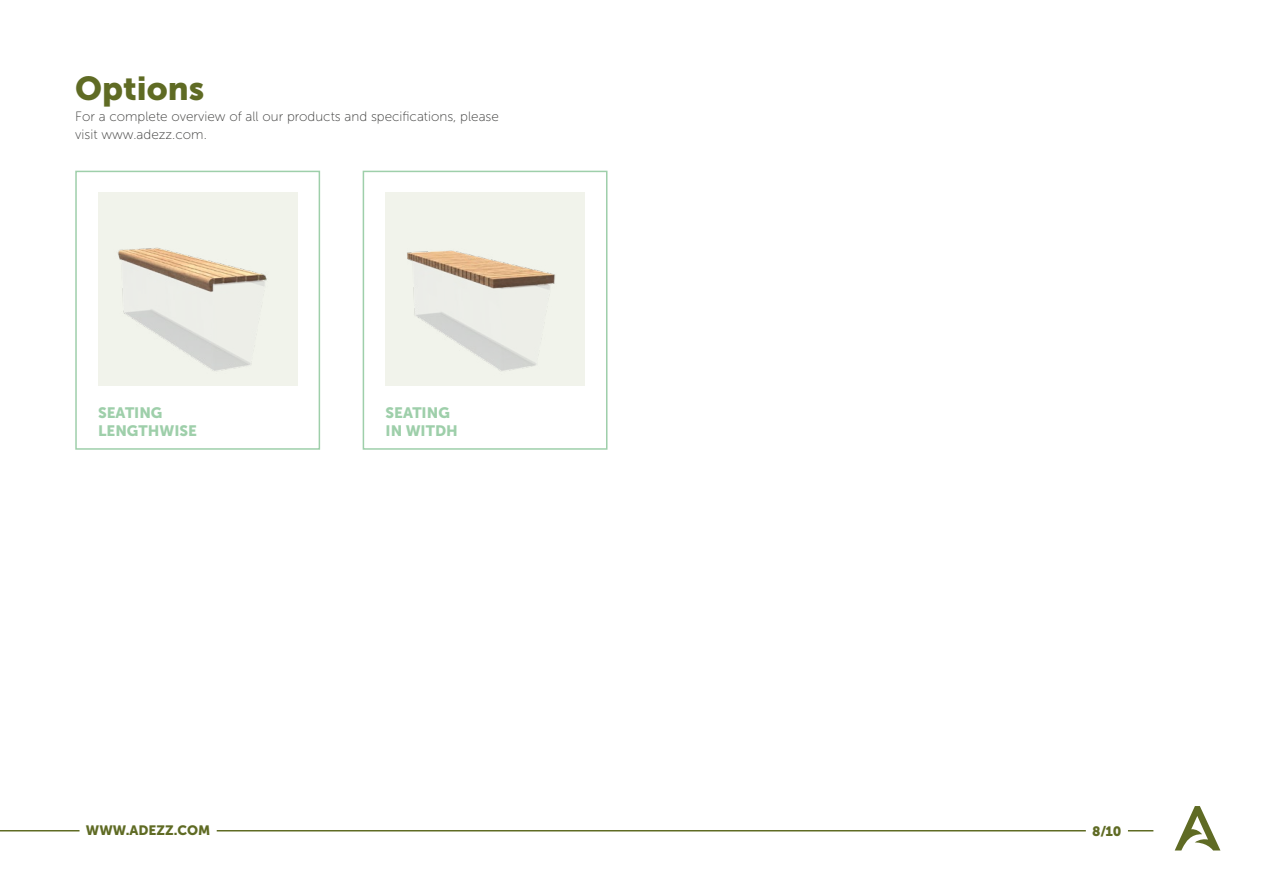
<style>
.page{position:relative;width:1263px;height:893px;background:#fff}
.page>*{position:absolute;margin:0;border:0;box-sizing:border-box;transform-origin:0 0}
.t1{font:33px "Museo Sans 900";color:#5f6b24}
.t2{font:15px/18px "Museo Sans 900";color:#9ecfaa}
.t3{font:13.5px/18px "Museo Sans 100";color:#3c3c3b}
.t4{font:13.5px "Museo Sans 900";color:#5f6b24}
</style>
<div class="page">
<svg style="left:1175px;top:806px;width:45px;height:44px"></svg>
<svg style="left:1128px;top:830px;width:25px;height:1px"></svg>
<hr style="left:0;top:830px;width:80px;height:1px;background:#5f6b24">
<hr style="left:217px;top:830px;width:869px;height:1px;background:#5f6b24">
<div style="left:75px;top:171px;width:245px;height:279px;border:2px solid #9ecfaa"></div>
<div style="left:385px;top:192px;width:200px;height:193px;background:#f1f3eb"></div>
<div style="left:363px;top:171px;width:244px;height:279px;border:2px solid #9ecfaa"></div>
<img style="left:98px;top:192px;width:199px;height:193px">
<img style="left:407px;top:250px;width:148px;height:121px">
<h1 class="t1" style="left:75px;top:70px;width:131px">Options</h1>
<p class="t3" style="left:75px;top:107px;width:425px">For a complete overview of all our products and specifications, please visit www.adezz.com.</p>
<p class="t2" style="left:98px;top:403px;width:100px">SEATING<br>LENGTHWISE</p>
<p class="t2" style="left:385px;top:403px;width:74px">SEATING<br>IN WITDH</p>
<p class="t4" style="left:86px;top:823px;width:126px">WWW.ADEZZ.COM</p>
<p class="t4" style="left:1092px;top:823px;width:31px">8/10</p>
</div>
